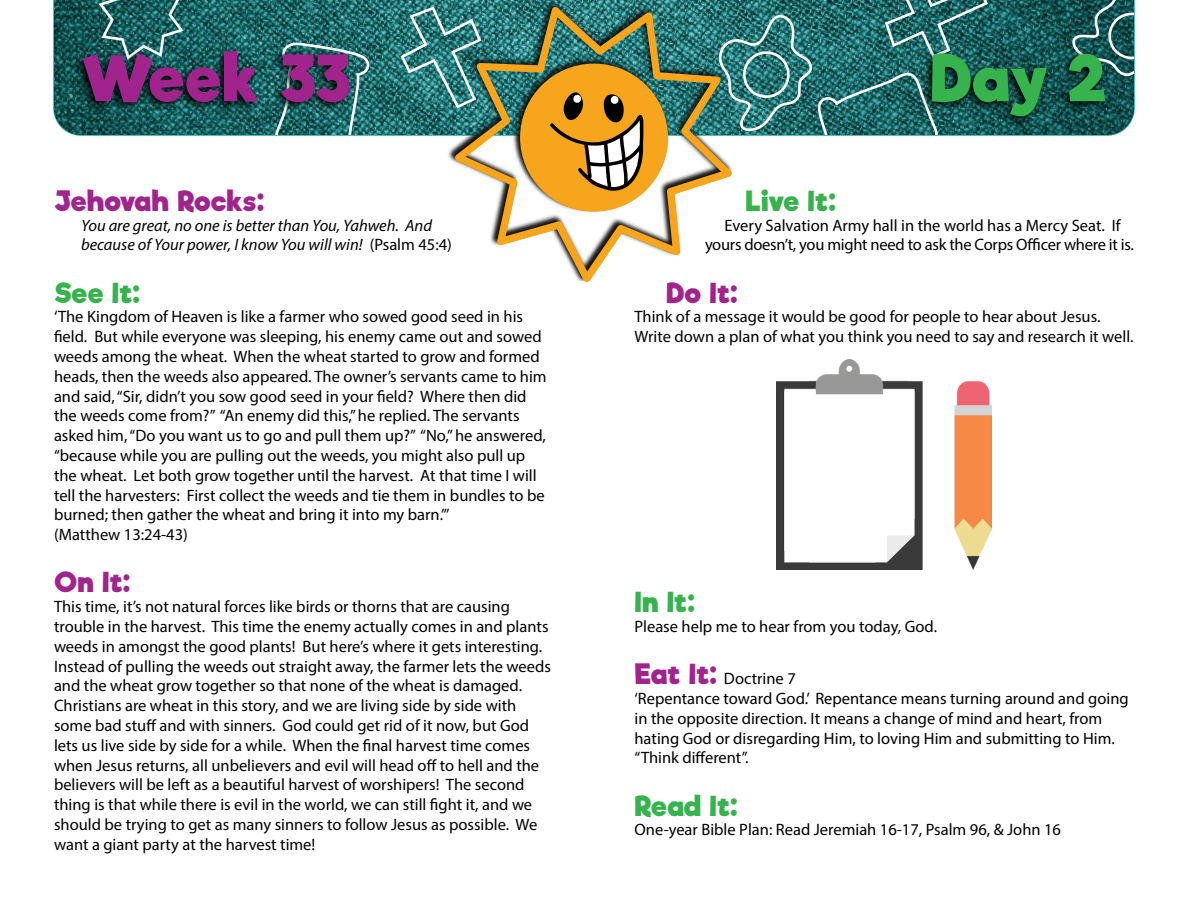
<style>
.page{position:relative;width:1188px;height:918px;background:#fff}
.page>*{position:absolute;margin:0;border:0;box-sizing:border-box;transform-origin:0 0}
.t1{font:700 61.5px "Riffic";letter-spacing:-.025em;color:#a1248c}
.t2{font:700 61.5px "Riffic";color:#36b34c}
.t3{font:700 27px "Riffic";letter-spacing:-.01em;color:#36b34c}
.t4{font:700 27px "Riffic";letter-spacing:-.015em;color:#a1248c}
.t5{font:16.5px/19.8px "Myriad Pro";color:#000}
.t6{font:italic 16.5px/19.8px "Myriad Pro";color:#000}
.s1{font-style:normal}
.s2{font-family:"Riffic";font-weight:700;font-size:27px;color:#a1248c}
</style>
<div class="page">
<img style="left:54px;top:0;width:1080px;height:135px">
<svg style="left:99px;top:0;width:85px;height:47px;background:#2e6f6e"></svg>
<svg style="left:275px;top:43px;width:95px;height:92px;background:#387b7b"></svg>
<svg style="left:401px;top:7px;width:44px;height:102px;background:#3f8686"></svg>
<svg style="left:735px;top:0;width:253px;height:135px;background:#317777"></svg>
<svg style="left:1072px;top:0;width:62px;height:76px;background:#2f6666"></svg>
<img style="left:445px;top:0;width:290px;height:176px">
<svg style="left:455px;top:7px;width:277px;height:274px"></svg>
<svg style="left:549px;top:79px;width:95px;height:114px;background:#c6923a"></svg>
<img style="left:777px;top:360px;width:215px;height:210px">
<div style="left:72px;top:47px;width:282px;height:67px;background:#000;opacity:.95"></div>
<div style="left:921px;top:48px;width:189px;height:80px;background:#000;opacity:.95"></div>
<p class="t1" style="left:81px;top:40px;width:272px">Week 33</p>
<p class="t2" style="left:930px;top:40px;width:178px">Day 2</p>
<p class="t4" style="left:54px;top:184px;width:212px">Jehovah Rocks:</p>
<p class="t6" style="left:81px;top:215px;width:372px">You are great, no one is better than You, Yahweh. And because of Your power, I know You will win! <span class="s1">(Psalm 45:4)</span></p>
<p class="t3" style="left:54px;top:276px;width:88px">See It:</p>
<p class="t5" style="left:54px;top:307px;width:494px">‘The Kingdom of Heaven is like a farmer who sowed good seed in his field. But while everyone was sleeping, his enemy came out and sowed weeds among the wheat. When the wheat started to grow and formed heads, then the weeds also appeared. The owner’s servants came to him and said, “Sir, didn’t you sow good seed in your field? Where then did the weeds come from?” “An enemy did this,” he replied. The servants asked him, “Do you want us to go and pull them up?” “No,” he answered, “because while you are pulling out the weeds, you might also pull up the wheat. Let both grow together until the harvest. At that time I will tell the harvesters: First collect the weeds and tie them in bundles to be burned; then gather the wheat and bring it into my barn.”’<br>(Matthew 13:24-43)</p>
<p class="t4" style="left:54px;top:566px;width:78px">On It:</p>
<p class="t5" style="left:54px;top:596px;width:498px">This time, it’s not natural forces like birds or thorns that are causing trouble in the harvest. This time the enemy actually comes in and plants weeds in amongst the good plants! But here’s where it gets interesting.<br>Instead of pulling the weeds out straight away, the farmer lets the weeds and the wheat grow together so that none of the wheat is damaged.<br>Christians are wheat in this story, and we are living side by side with some bad stuff and with sinners. God could get rid of it now, but God lets us live side by side for a while. When the final harvest time comes when Jesus returns, all unbelievers and evil will head off to hell and the believers will be left as a beautiful harvest of worshipers! The second thing is that while there is evil in the world, we can still fight it, and we should be trying to get as many sinners to follow Jesus as possible. We want a giant party at the harvest time!</p>
<p class="t3" style="left:746px;top:184px;width:92px">Live It:</p>
<p class="t5" style="left:705px;top:215px;width:431px;text-align:center">Every Salvation Army hall in the world has a Mercy Seat. If yours doesn’t, you might need to ask the Corps Officer where it is.</p>
<p class="t4" style="left:666px;top:276px;width:73px">Do It:</p>
<p class="t5" style="left:634px;top:307px;width:501px">Think of a message it would be good for people to hear about Jesus.<br>Write down a plan of what you think you need to say and research it well.</p>
<p class="t3" style="left:634px;top:585px;width:62px">In It:</p>
<p class="t5" style="left:634px;top:616px;width:304px">Please help me to hear from you today, God.</p>
<p class="t5" style="left:634px;top:668px;width:163px"><span class="s2">Eat It:</span> Doctrine 7</p>
<p class="t5" style="left:634px;top:688px;width:496px">‘Repentance toward God.’ Repentance means turning around and going in the opposite direction. It means a change of mind and heart, from hating God or disregarding Him, to loving Him and submitting to Him. “Think different”.</p>
<p class="t3" style="left:634px;top:789px;width:105px">Read It:</p>
<p class="t5" style="left:634px;top:820px;width:428px">One-year Bible Plan: Read Jeremiah 16-17, Psalm 96, &amp; John 16</p>
</div>
